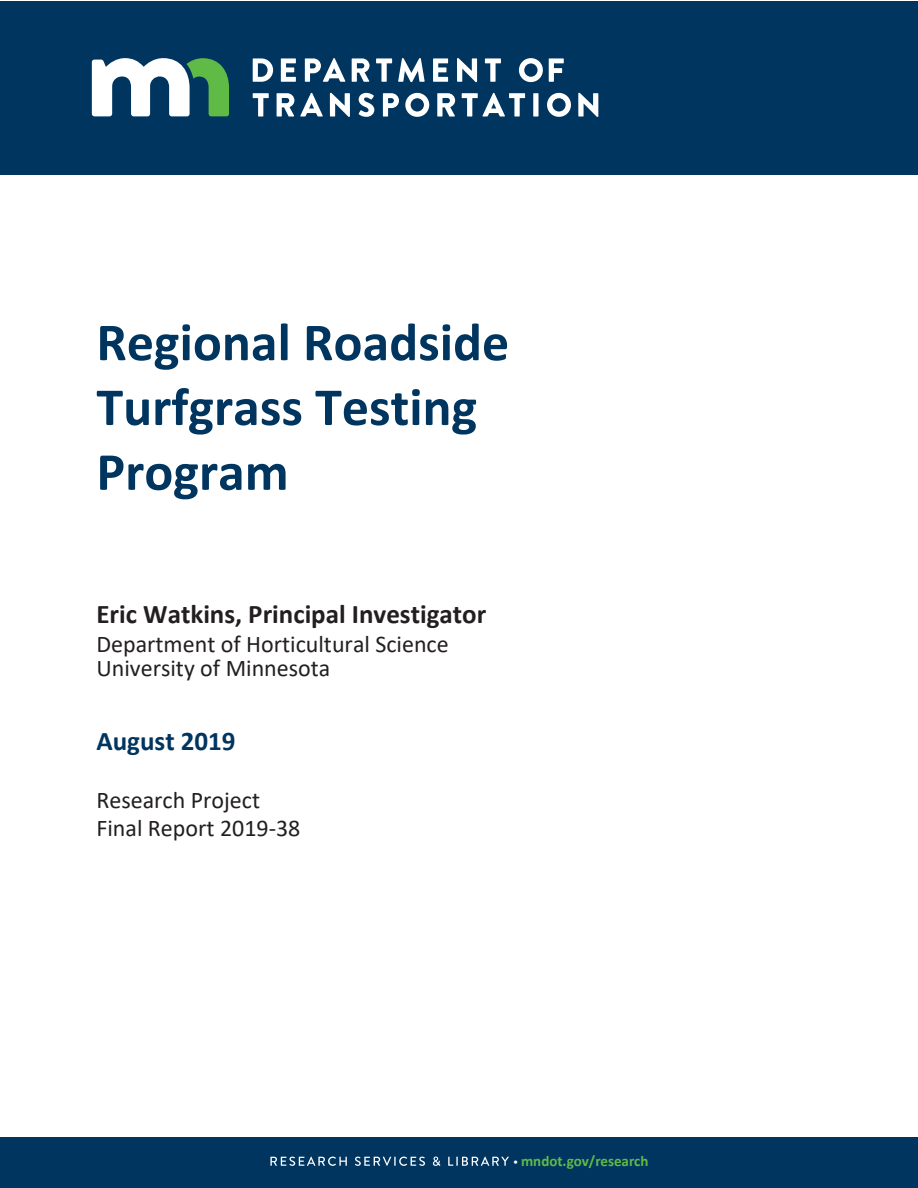
<style>
.page{position:relative;width:918px;height:1188px;background:#fff}
.page>*{position:absolute;margin:0;border:0;box-sizing:border-box;transform-origin:0 0}
.t1{font:700 54px/64.8px "Calibri";color:#003560}
.t2{font:700 27px "Calibri";color:#231f20}
.t3{font:700 27px "Calibri";color:#003560}
.t4{font:24px/24px "Calibri";color:#231f20}
.t5{font:700 15px "Calibri";color:#60bb46}
.s1{font-size:9px;color:#fff}
</style>
<div class="page">
<div style="left:0;top:1px;width:918px;height:174px;background:#003560"></div>
<div style="left:0;top:1137px;width:918px;height:51px;background:#003560"></div>
<svg style="left:253px;top:58px;width:20px;height:24px"></svg>
<svg style="left:281px;top:58px;width:15px;height:24px"></svg>
<svg style="left:305px;top:58px;width:40px;height:24px"></svg>
<svg style="left:352px;top:58px;width:18px;height:24px"></svg>
<svg style="left:376px;top:58px;width:16px;height:24px"></svg>
<svg style="left:398px;top:58px;width:27px;height:24px"></svg>
<svg style="left:433px;top:58px;width:15px;height:24px"></svg>
<svg style="left:457px;top:58px;width:20px;height:24px"></svg>
<svg style="left:485px;top:58px;width:16px;height:24px"></svg>
<svg style="left:519px;top:58px;width:24px;height:24px"></svg>
<svg style="left:549px;top:58px;width:15px;height:24px"></svg>
<svg style="left:253px;top:93px;width:16px;height:24px"></svg>
<svg style="left:277px;top:93px;width:17px;height:24px"></svg>
<svg style="left:300px;top:93px;width:23px;height:24px"></svg>
<svg style="left:330px;top:93px;width:20px;height:24px"></svg>
<svg style="left:359px;top:93px;width:15px;height:24px"></svg>
<svg style="left:383px;top:93px;width:16px;height:24px"></svg>
<svg style="left:405px;top:93px;width:24px;height:24px"></svg>
<svg style="left:437px;top:93px;width:18px;height:24px"></svg>
<svg style="left:462px;top:93px;width:63px;height:24px"></svg>
<div style="left:533px;top:93px;width:6px;height:24px;background:#fff"></div>
<svg style="left:547px;top:93px;width:24px;height:24px"></svg>
<svg style="left:578px;top:93px;width:20px;height:24px"></svg>
<svg style="left:92px;top:58px;width:137px;height:58px"></svg>
<svg style="left:270px;top:1157px;width:77px;height:9px"></svg>
<svg style="left:355px;top:1157px;width:70px;height:9px"></svg>
<svg style="left:433px;top:1157px;width:8px;height:9px"></svg>
<svg style="left:448px;top:1157px;width:61px;height:9px"></svg>
<h1 class="t1" style="left:96px;top:309px;width:414px">Regional Roadside<br>Turfgrass Testing<br>Program</h1>
<p class="t2" style="left:96px;top:595px;width:391px">Eric Watkins, Principal Investigator</p>
<p class="t4" style="left:96px;top:631px;width:354px">Department of Horticultural Science<br>University of Minnesota</p>
<p class="t3" style="left:96px;top:722px;width:141px">August 2019</p>
<p class="t4" style="left:96px;top:785px;width:205px;line-height:28.8px">Research Project<br>Final Report 2019-38</p>
<p class="t5" style="left:513px;top:1150px;width:137px"><span class="s1">•</span> mndot.gov/research</p>
</div>
